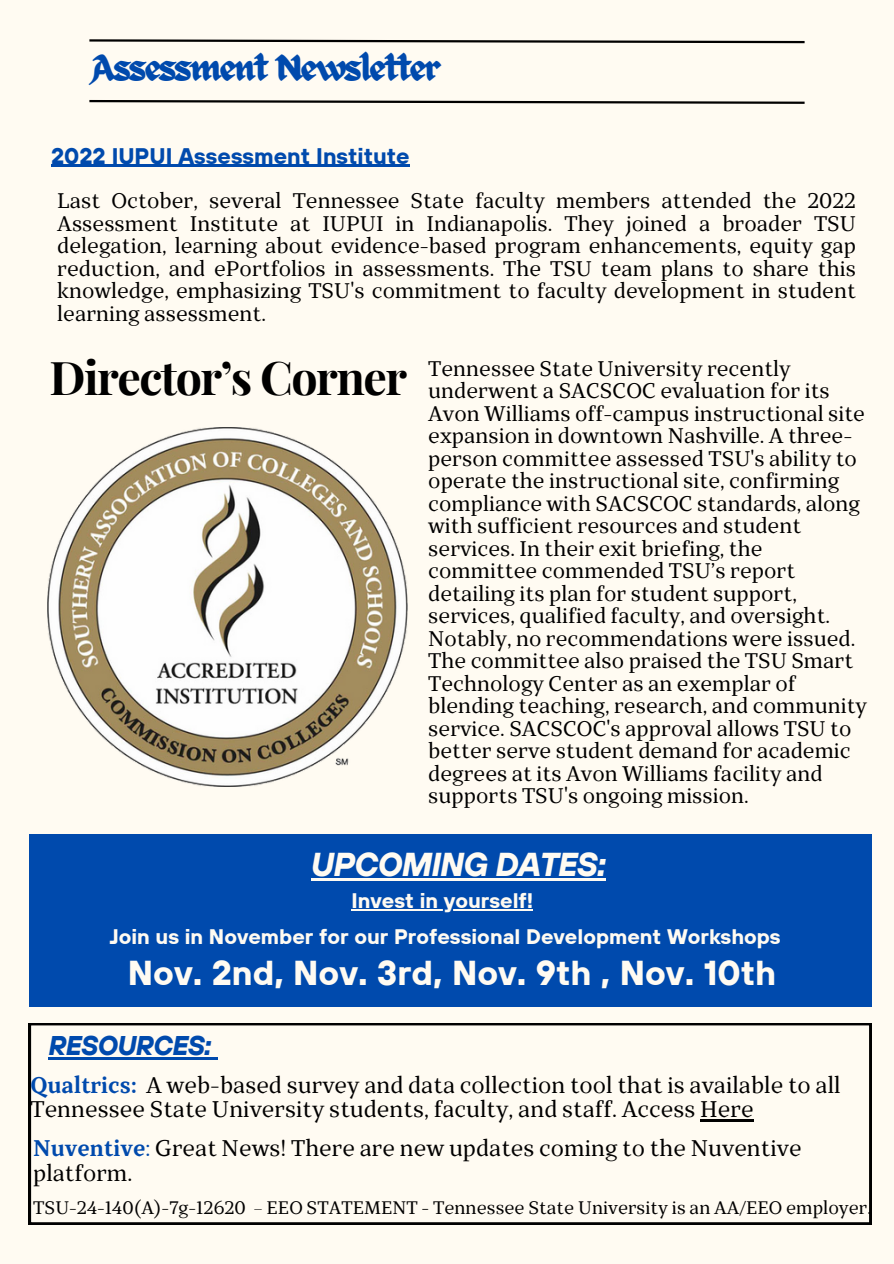
<style>
.page{position:relative;width:894px;height:1264px;background:#fff}
.page>*{position:absolute;margin:0;border:0;box-sizing:border-box;transform-origin:0 0}
.t1{font:700 46.5px "Playfair Display";letter-spacing:-.035em;color:#000}
.t2{font:36.45px "ED Celandine";letter-spacing:-.05em;color:#004aad}
.t3{font:700 34.5px "TT Hoves";color:#fffbf2}
.t4{font:italic 700 33px "TT Hoves";letter-spacing:-.035em;color:#fffbf2}
.t5{font:italic 700 27px "TT Hoves";letter-spacing:-.035em;color:#004aad}
.t6{font:22.5px/24.8px "TT Bells";color:#000}
.t7{font:700 22.5px "TT Hoves";color:#004aad}
.t8{font:21px/22.5px "TT Bells";color:#000}
.t9{font:700 21px "TT Hoves";color:#fffbf2}
.t10{font:18px "TT Bells";color:#000}
.s1{font-weight:700;color:#004aad}
.s2{color:#004aad}
</style>
<div class="page">
<div style="left:0;top:0;width:893px;height:1263px;background:#fffbf2"></div>
<svg style="left:89px;top:39px;width:716px;height:5px"></svg>
<svg style="left:89px;top:100px;width:716px;height:4px"></svg>
<div style="left:29px;top:834px;width:842px;height:172px;background:#004aad"></div>
<svg style="left:29px;top:1023px;width:841px;height:201px"></svg>
<img style="left:47px;top:427px;width:360px;height:359px">
<hr style="left:311px;top:878px;width:294px;height:2px;background:#fffbf2">
<hr style="left:351px;top:909px;width:182px;height:1px;background:#fffbf2">
<hr style="left:48px;top:1057px;width:163px;height:2px;background:#004aad">
<svg style="left:211px;top:1057px;width:6px;height:2px"></svg>
<hr style="left:700px;top:1119px;width:53px;height:2px;background:#000">
<hr style="left:51px;top:165px;width:358px;height:2px;background:#004aad">
<p class="t2" style="left:89px;top:48px;width:352px">Assessment Newsletter</p>
<p class="t7" style="left:51px;top:141px;width:360px">2022 IUPUI Assessment Institute</p>
<p class="t8" style="left:57px;top:190px;width:800px;text-align:justify">Last October, several Tennessee State faculty members attended the 2022<br>Assessment Institute at IUPUI in Indianapolis. They joined a broader TSU delegation, learning about evidence-based program enhancements, equity gap reduction, and ePortfolios in assessments. The TSU team plans to share this knowledge, emphasizing TSU's commitment to faculty development in student learning assessment.</p>
<p class="t1" style="left:50px;top:345px;width:359px">Director’s Corner</p>
<p class="t8" style="left:428px;top:357px;width:440px">Tennessee State University recently underwent a SACSCOC evaluation for its Avon Williams off-campus instructional site expansion in downtown Nashville. A three&shy;person committee assessed TSU's ability to operate the instructional site, confirming compliance with SACSCOC standards, along with sufficient resources and student services. In their exit briefing, the committee commended TSU’s report detailing its plan for student support, services, qualified faculty, and oversight.<br>Notably, no recommendations were issued.<br>The committee also praised the TSU Smart Technology Center as an exemplar of blending teaching, research, and community service. SACSCOC's approval allows TSU to better serve student demand for academic degrees at its Avon Williams facility and supports TSU's ongoing mission.</p>
<p class="t4" style="left:311px;top:843px;width:297px">UPCOMING DATES:</p>
<p class="t9" style="left:351px;top:887px;width:183px">Invest in yourself!</p>
<p class="t9" style="left:110px;top:923px;width:672px">Join us in November for our Professional Development Workshops</p>
<p class="t3" style="left:128px;top:950px;width:649px">Nov. 2nd, Nov. 3rd, Nov. 9th , Nov. 10th</p>
<p class="t5" style="left:48px;top:1028px;width:165px">RESOURCES:</p>
<p class="t6" style="left:30px;top:1072px;width:811px"><span class="s1">Qualtrics:</span> A web-based survey and data collection tool that is available to all<br>Tennessee State University students, faculty, and staff. Access Here</p>
<p class="t6" style="left:33px;top:1135px;width:769px"><span class="s1">Nuventive</span><span class="s2">:</span> Great News! There are new updates coming to the Nuventive platform.</p>
<p class="t10" style="left:33px;top:1196px;width:839px">TSU-24-140(A)-7g-12620 – EEO STATEMENT - Tennessee State University is an AA/EEO employer.</p>
</div>
